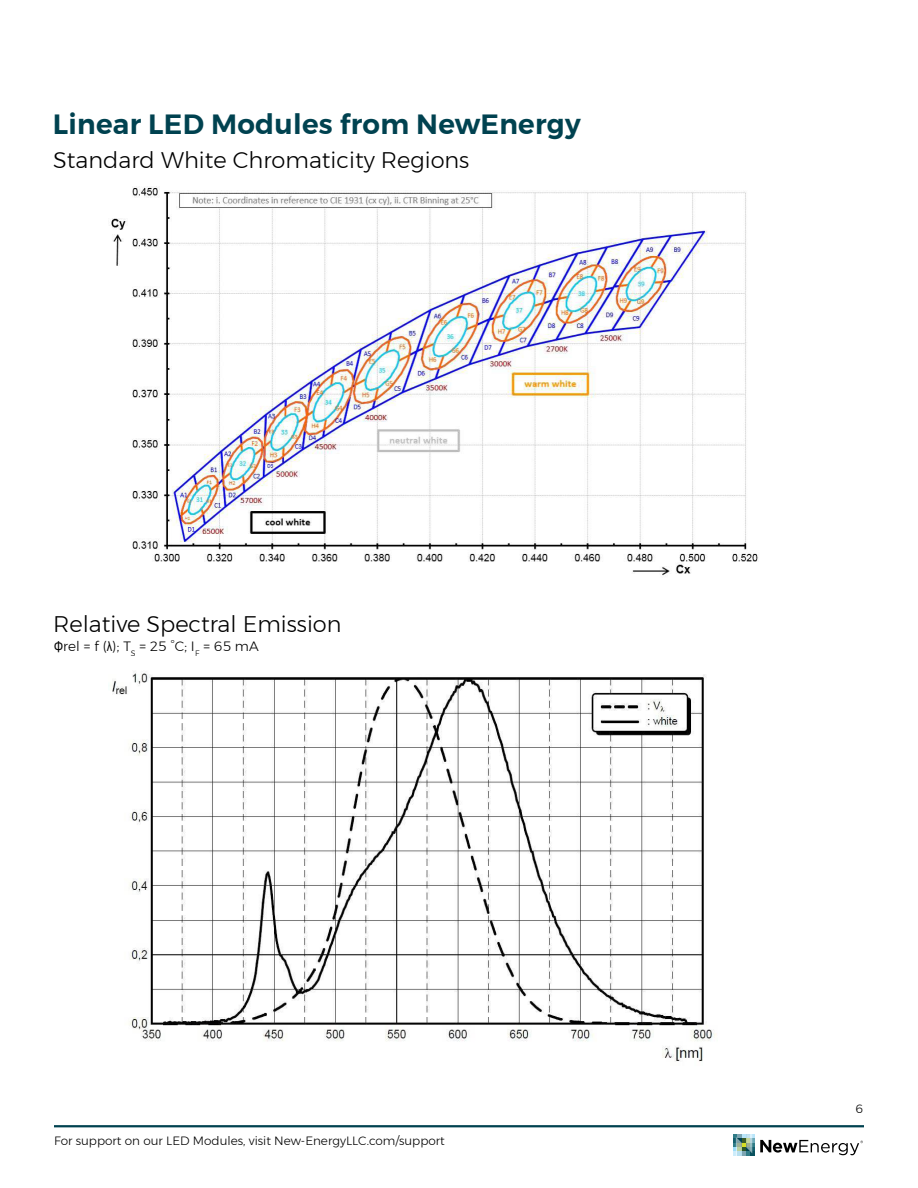
<style>
.page{position:relative;width:918px;height:1188px;background:#fff}
.page>*{position:absolute;margin:0;border:0;box-sizing:border-box;transform-origin:0 0}
.t1{font:600 27.75px "Montserrat";letter-spacing:.01em;color:#004250}
.t2{font:300 22.5px "Montserrat";color:#000}
.t3{font:300 13.5px "Montserrat";letter-spacing:.01em;color:#000}
.t4{font:300 12px "Montserrat";color:#000}
.s1{font-family:"Arial Narrow";font-weight:400}
</style>
<div class="page">
<hr style="left:54px;top:1125px;width:810px;height:2px;background:#004250">
<svg style="left:733px;top:1134px;width:130px;height:22px"></svg>
<img style="left:111px;top:186px;width:647px;height:390px">
<img style="left:112px;top:671px;width:604px;height:391px">
<h1 class="t1" style="left:53px;top:113px;width:529px">Linear LED Modules from NewEnergy</h1>
<h2 class="t2" style="left:53px;top:143px;width:418px">Standard White Chromaticity Regions</h2>
<h2 class="t2" style="left:53px;top:607px;width:290px">Relative Spectral Emission</h2>
<p class="t3" style="left:54px;top:636px;width:206px"><span class="s1">Φ</span>rel = f (<span class="s1">λ</span>); T<sub>S</sub> = 25 °C; I<sub>F</sub> = 65 mA</p>
<p class="t4" style="left:54px;top:1136px;width:392px">For support on our LED Modules, visit New-EnergyLLC.com/support</p>
<p class="t4" style="left:855px;top:1100px;width:9px">6</p>
</div>
